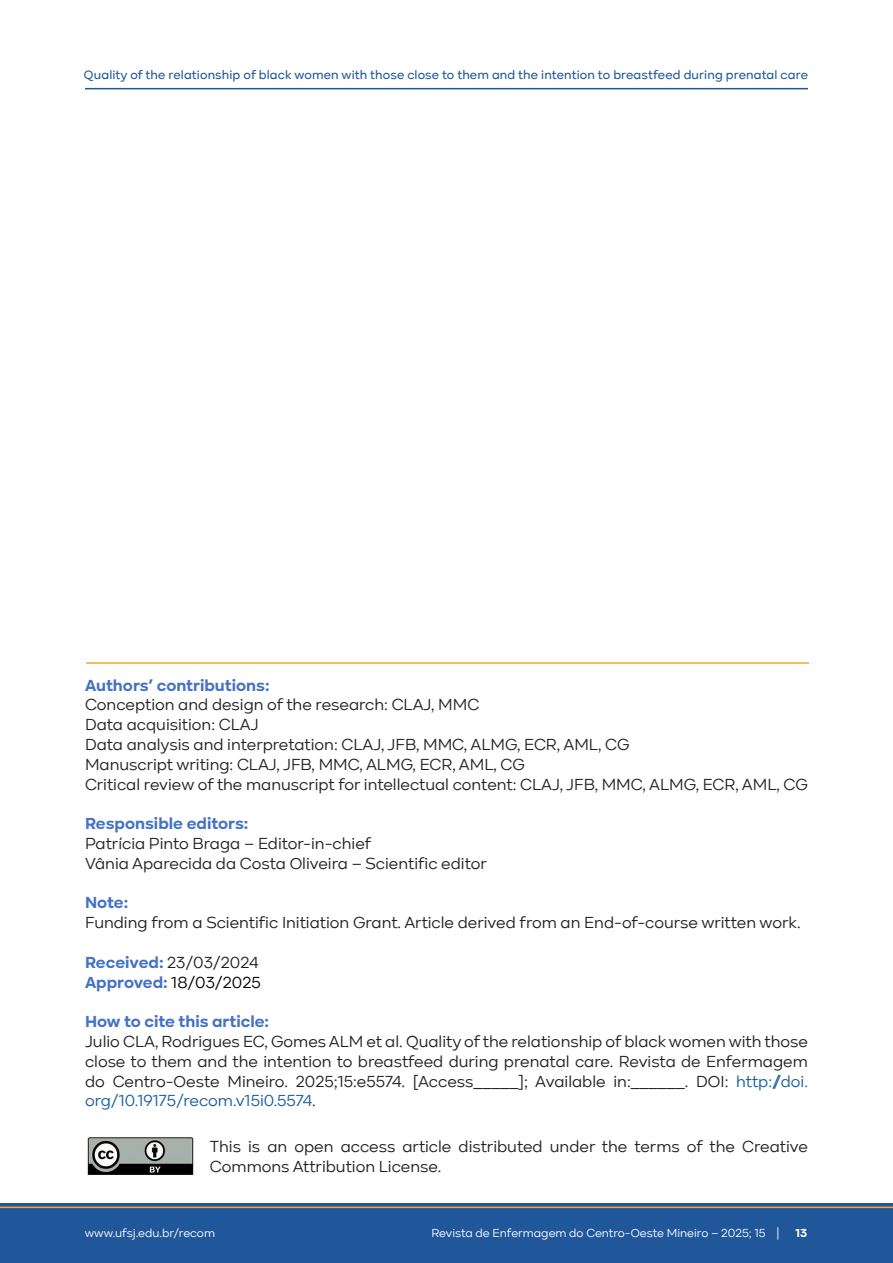
<style>
.page{position:relative;width:893px;height:1263px;background:#fff}
.page>*{position:absolute;margin:0;border:0;box-sizing:border-box;transform-origin:0 0}
.t1{font:16.5px/19.8px "Kinetika";color:#231f20;text-align:justify}
.t2{font:700 16.5px "Kinetika";color:#4472c4}
.t3{font:16.5px "Kinetika";color:#000}
.t4{font:500 12.6px "Kinetika";letter-spacing:.01em;color:#20579b}
.t5{font:12px "Kinetika";color:#fff}
.t6{font:700 12px "Kinetika";color:#fff}
.s1{font-weight:700;color:#4472c4}
.s2{color:#175d9e}
</style>
<div class="page">
<div style="left:0;top:1203px;width:893px;height:60px;background:#20579b"></div>
<hr style="left:0;top:1206px;width:893px;height:2px;background:#f9a42e">
<hr style="left:85px;top:88px;width:723px;height:1px;background:#20579b">
<hr style="left:86px;top:662px;width:723px;height:2px;background:#f9a42e">
<img style="left:87px;top:1137px;width:107px;height:38px">
<p class="t4" style="left:84px;top:67px;width:725px">Quality of the relationship of black women with those close to them and the intention to breastfeed during prenatal care</p>
<p class="t2" style="left:85px;top:675px;width:186px">Authors’ contributions:</p>
<p class="t1" style="left:85px;top:695px;width:396px">Conception and design of the research: CLAJ, MMC</p>
<p class="t1" style="left:85px;top:715px;width:175px">Data acquisition: CLAJ</p>
<p class="t1" style="left:85px;top:734px;width:546px">Data analysis and interpretation: CLAJ, JFB, MMC, ALMG, ECR, AML, CG</p>
<p class="t1" style="left:85px;top:754px;width:441px">Manuscript writing: CLAJ, JFB, MMC, ALMG, ECR, AML, CG</p>
<p class="t1" style="left:85px;top:774px;width:724px">Critical review of the manuscript for intellectual content: CLAJ, JFB, MMC, ALMG, ECR, AML, CG</p>
<p class="t2" style="left:85px;top:814px;width:165px">Responsible editors:</p>
<p class="t1" style="left:85px;top:833px;width:288px">Patrícia Pinto Braga – Editor-in-chief</p>
<p class="t1" style="left:85px;top:853px;width:403px">Vânia Aparecida da Costa Oliveira – Scientific editor</p>
<p class="t2" style="left:85px;top:893px;width:45px">Note:</p>
<p class="t1" style="left:85px;top:913px;width:717px">Funding from a Scientific Initiation Grant. Article derived from an End-of-course written work.</p>
<p class="t1" style="left:85px;top:952px;width:175px"><span class="s1">Received:</span> 23/03/2024</p>
<p class="t3" style="left:85px;top:973px;width:177px"><span class="s1">Approved:</span> 18/03/2025</p>
<p class="t2" style="left:85px;top:1012px;width:186px">How to cite this article:</p>
<p class="t1" style="left:85px;top:1031px;width:724px">Julio CLA, Rodrigues EC, Gomes ALM et al. Quality of the relationship of black women with those close to them and the intention to breastfeed during prenatal care. Revista de Enfermagem do Centro-Oeste Mineiro. 2025;15:e5574. [Access_____]; Available in:______. DOI: <span class="s2">http://doi. org/10.19175/recom.v15i0.5574</span>.</p>
<p class="t1" style="left:210px;top:1137px;width:599px">This is an open access article distributed under the terms of the Creative<br>Commons Attribution License.</p>
<p class="t5" style="left:85px;top:1226px;width:132px">www.ufsj.edu.br/recom</p>
<p class="t5" style="left:431px;top:1226px;width:349px">Revista de Enfermagem do Centro-Oeste Mineiro – 2025; 15 |</p>
<p class="t6" style="left:796px;top:1226px;width:13px">13</p>
</div>
